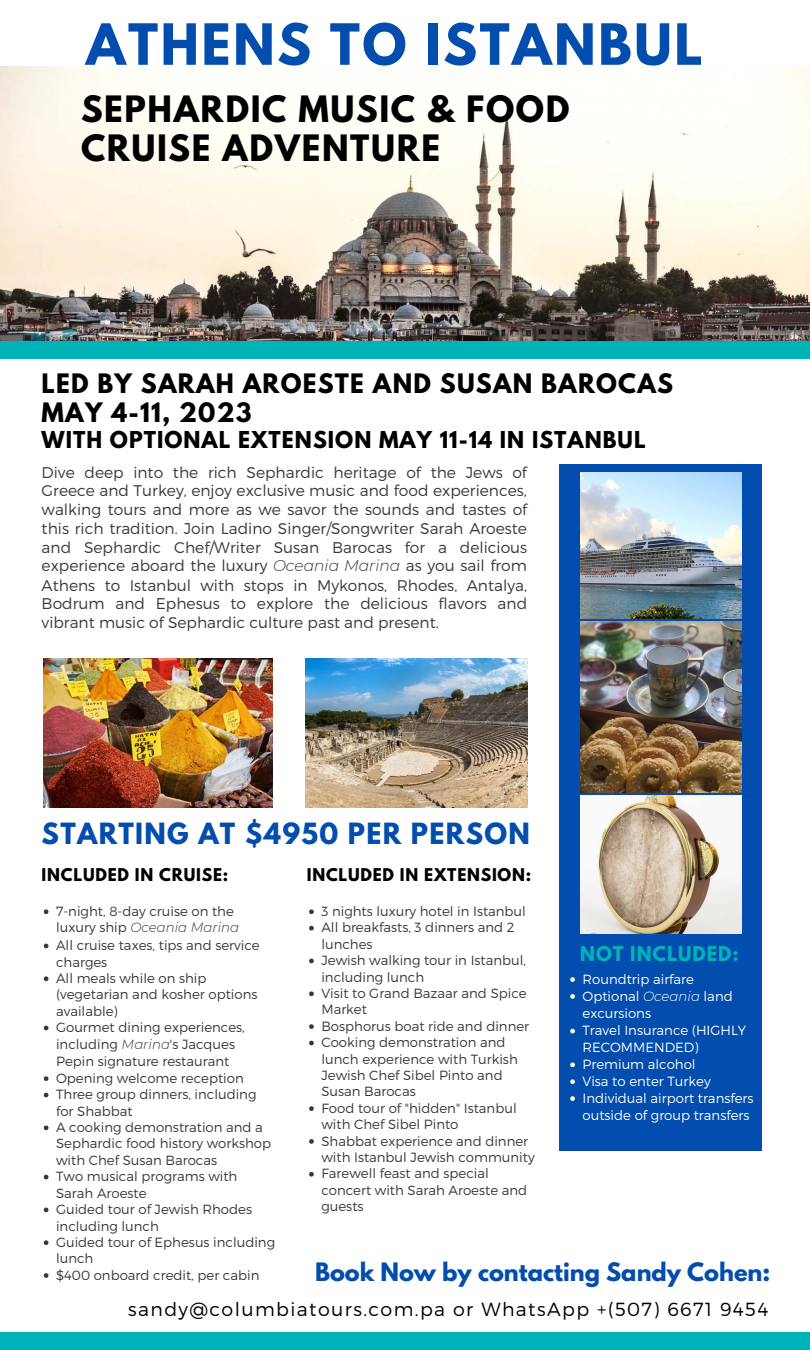
<style>
.page{position:relative;width:810px;height:1350px;background:#fff}
.page>*{position:absolute;margin:0;border:0;box-sizing:border-box;transform-origin:0 0}
.t1{font:700 50.31px "League Spartan";letter-spacing:.05em;color:#024dad}
.t2{font:700 32.19px/39.7px "League Spartan";letter-spacing:.05em;color:#000}
.t3{font:700 25.94px "League Spartan";letter-spacing:.05em;color:#024dad}
.t4{font:700 23.75px/29.1px "League Spartan";letter-spacing:.05em;color:#000}
.t5{font:700 22.5px "League Spartan";color:#024dad}
.t6{font:700 20.62px "League Spartan";letter-spacing:.05em;color:#000}
.t7{font:300 18.94px "Montserrat";letter-spacing:.075em;color:#000}
.t8{font:700 18.06px "League Spartan";letter-spacing:.05em;color:#00b3b9}
.t9{font:700 15.62px "League Spartan";letter-spacing:.05em;color:#000}
.t10{font:700 15.56px "League Spartan";letter-spacing:.05em;color:#000}
.t11{font:300 15.5px/18.8px "Montserrat";color:#383838;text-align:justify}
.t12{font:300 13.31px/16.4px "Montserrat";color:#383838}
.t13{font:300 13.31px/17px "Montserrat";color:#fff}
.s1{font-style:italic}
</style>
<div class="page">
<div style="left:0;top:341px;width:810px;height:17px;background:#00b3b9"></div>
<img style="left:0;top:67px;width:810px;height:274px">
<div style="left:560px;top:464px;width:202px;height:687px;background:#024dad"></div>
<img style="left:580px;top:473px;width:162px;height:146px">
<img style="left:305px;top:659px;width:222px;height:149px">
<img style="left:43px;top:659px;width:229px;height:149px">
<img style="left:580px;top:622px;width:162px;height:170px">
<img style="left:580px;top:795px;width:162px;height:138px">
<svg style="left:570px;top:977px;width:5px;height:5px"></svg>
<svg style="left:570px;top:994px;width:5px;height:5px"></svg>
<svg style="left:570px;top:1029px;width:5px;height:4px"></svg>
<svg style="left:570px;top:1063px;width:5px;height:4px"></svg>
<svg style="left:570px;top:1079px;width:5px;height:5px"></svg>
<svg style="left:570px;top:1096px;width:5px;height:5px"></svg>
<svg style="left:309px;top:909px;width:5px;height:5px"></svg>
<svg style="left:309px;top:926px;width:5px;height:5px"></svg>
<svg style="left:309px;top:959px;width:5px;height:4px"></svg>
<svg style="left:309px;top:991px;width:5px;height:5px"></svg>
<svg style="left:309px;top:1024px;width:5px;height:5px"></svg>
<svg style="left:309px;top:1041px;width:5px;height:4px"></svg>
<svg style="left:309px;top:1106px;width:5px;height:5px"></svg>
<svg style="left:309px;top:1139px;width:5px;height:5px"></svg>
<svg style="left:309px;top:1172px;width:5px;height:5px"></svg>
<svg style="left:44px;top:909px;width:4px;height:5px"></svg>
<svg style="left:44px;top:944px;width:4px;height:4px"></svg>
<svg style="left:44px;top:976px;width:4px;height:5px"></svg>
<svg style="left:44px;top:1026px;width:4px;height:4px"></svg>
<svg style="left:44px;top:1076px;width:4px;height:5px"></svg>
<svg style="left:44px;top:1093px;width:4px;height:4px"></svg>
<svg style="left:44px;top:1126px;width:4px;height:4px"></svg>
<svg style="left:44px;top:1175px;width:4px;height:4px"></svg>
<svg style="left:44px;top:1208px;width:4px;height:4px"></svg>
<svg style="left:44px;top:1240px;width:4px;height:5px"></svg>
<svg style="left:44px;top:1273px;width:4px;height:5px"></svg>
<div style="left:0;top:1333px;width:810px;height:17px;background:#00b3b9"></div>
<h1 class="t1" style="left:86px;top:20px;width:618px">ATHENS TO ISTANBUL</h1>
<h2 class="t2" style="left:81px;top:93px;width:490px">SEPHARDIC MUSIC &amp; FOOD<br>CRUISE ADVENTURE</h2>
<h3 class="t4" style="left:42px;top:372px;width:633px">LED BY SARAH AROESTE AND SUSAN BAROCAS<br>MAY 4-11, 2023</h3>
<h3 class="t6" style="left:42px;top:429px;width:606px">WITH OPTIONAL EXTENSION MAY 11-14 IN ISTANBUL</h3>
<p class="t11" style="left:42px;top:462px;width:487px">Dive deep into the rich Sephardic heritage of the Jews of Greece and Turkey, enjoy exclusive music and food experiences, walking tours and more as we savor the sounds and tastes of this rich tradition. Join Ladino Singer/Songwriter Sarah Aroeste and Sephardic Chef/Writer Susan Barocas for a delicious experience aboard the luxury <span class="s1">Oceania Marina</span> as you sail from Athens to Istanbul with stops in Mykonos, Rhodes, Antalya, Bodrum and Ephesus to explore the delicious flavors and vibrant music of Sephardic culture past and present.</p>
<h3 class="t3" style="left:42px;top:820px;width:490px">STARTING AT $4950 PER PERSON</h3>
<p class="t9" style="left:42px;top:867px;width:188px">INCLUDED IN CRUISE:</p>
<p class="t10" style="left:307px;top:867px;width:226px">INCLUDED IN EXTENSION:</p>
<p class="t12" style="left:321px;top:902px;width:215px">3 nights luxury hotel in Istanbul<br>All breakfasts, 3 dinners and 2 lunches<br>Jewish walking tour in Istanbul, including lunch<br>Visit to Grand Bazaar and Spice<br>Market<br>Bosphorus boat ride and dinner<br>Cooking demonstration and lunch experience with Turkish<br>Jewish Chef Sibel Pinto and<br>Susan Barocas<br>Food tour of "hidden" Istanbul with Chef Sibel Pinto<br>Shabbat experience and dinner with Istanbul Jewish community<br>Farewell feast and special concert with Sarah Aroeste and guests</p>
<p class="t12" style="left:56px;top:902px;width:185px">7-night, 8-day cruise on the luxury ship <span class="s1">Oceania Marina</span></p>
<p class="t12" style="left:56px;top:937px;width:205px">All cruise taxes, tips and service charges<br>All meals while on ship (vegetarian and kosher options available)<br>Gourmet dining experiences, including <span class="s1">Marina</span>'s Jacques</p>
<p class="t12" style="left:56px;top:1053px;width:221px">Pepin signature restaurant<br>Opening welcome reception<br>Three group dinners, including for Shabbat<br>A cooking demonstration and a<br>Sephardic food history workshop with Chef Susan Barocas<br>Two musical programs with<br>Sarah Aroeste<br>Guided tour of Jewish Rhodes including lunch<br>Guided tour of Ephesus including lunch<br>$400 onboard credit, per cabin</p>
<h3 class="t7" style="left:128px;top:1297px;width:642px">sandy@columbiatours.com.pa or WhatsApp +(507) 6671 9454</h3>
<h3 class="t8" style="left:580px;top:945px;width:160px">NOT INCLUDED:</h3>
<p class="t13" style="left:583px;top:970px;width:172px">Roundtrip airfare<br>Optional <span class="s1">Oceania</span> land excursions<br>Travel Insurance (HIGHLY<br>RECOMMENDED)<br>Premium alcohol<br>Visa to enter Turkey<br>Individual airport transfers outside of group transfers</p>
<h3 class="t5" style="left:315px;top:1261px;width:457px">Book Now by contacting Sandy Cohen:</h3>
</div>
